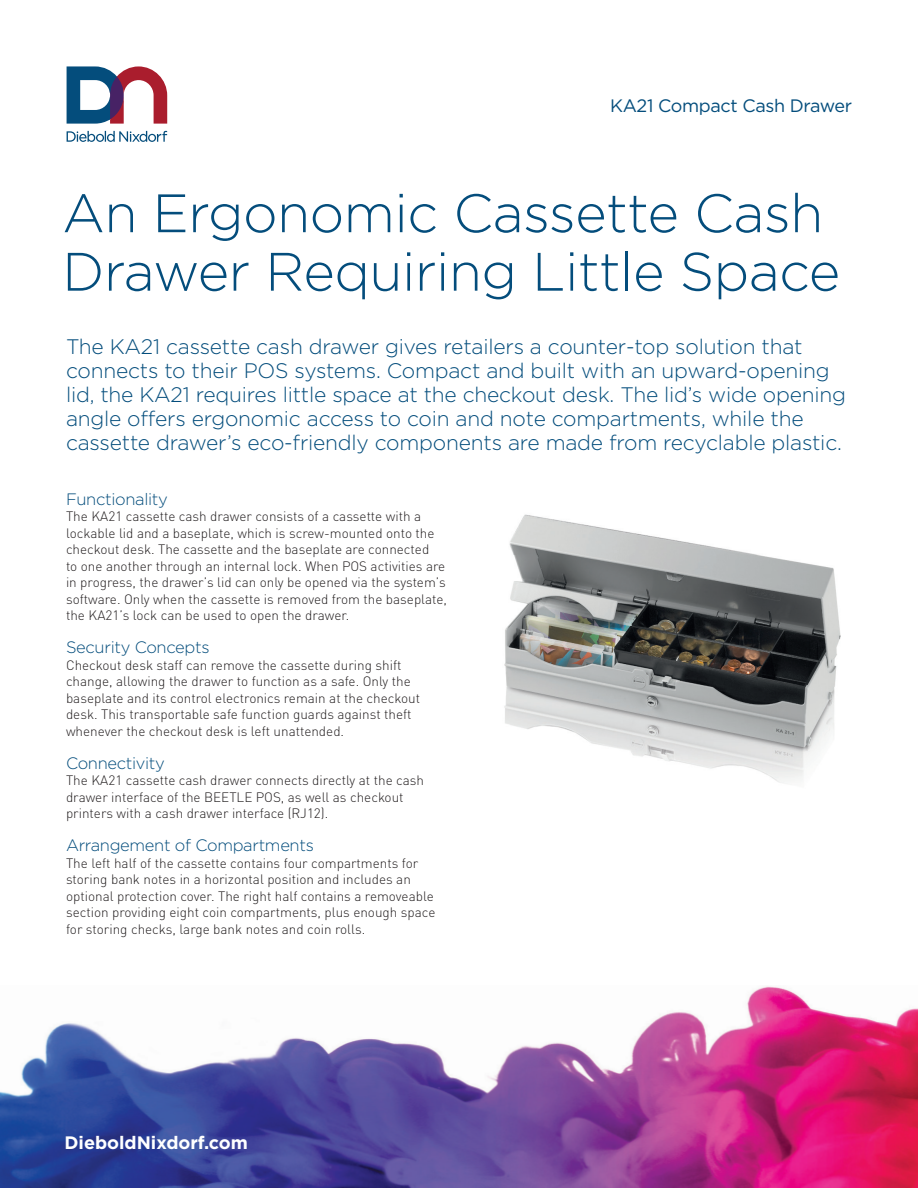
<style>
.page{position:relative;width:918px;height:1188px;background:#fff}
.page>*{position:absolute;margin:0;border:0;box-sizing:border-box;transform-origin:0 0}
.t1{font:300 54px/58.5px "Gotham";letter-spacing:-.01em;color:#044d7c}
.t2{font:300 21px/24px "Gotham";letter-spacing:-.01em;color:#044d7c}
.t3{font:18px "Gotham";letter-spacing:-.02em;color:#044d7c}
.t4{font:700 18px "Gotham";color:#fff}
.t5{font:300 16.5px "Gotham";letter-spacing:-.02em;color:#044d7c}
.t6{font:300 13.5px/16.5px "DIN Pro";color:#231f20}
</style>
<div class="page">
<img style="left:0;top:986px;width:918px;height:202px">
<svg style="left:67px;top:66px;width:100px;height:58px"></svg>
<svg style="left:67px;top:131px;width:100px;height:11px"></svg>
<img style="left:504px;top:514px;width:337px;height:269px">
<h3 class="t3" style="left:610px;top:95px;width:243px">KA21 Compact Cash Drawer</h3>
<h1 class="t1" style="left:62px;top:183px;width:779px">An Ergonomic Cassette Cash<br>Drawer Requiring Little Space</h1>
<p class="t2" style="left:66px;top:335px;width:781px">The KA21 cassette cash drawer gives retailers a counter-top solution that connects to their POS systems. Compact and built with an upward-opening lid, the KA21 requires little space at the checkout desk. The lid’s wide opening angle offers ergonomic access to coin and note compartments, while the cassette drawer’s eco-friendly components are made from recyclable plastic.</p>
<p class="t5" style="left:66px;top:490px;width:103px">Functionality</p>
<p class="t6" style="left:66px;top:507px;width:383px">The KA21 cassette cash drawer consists of a cassette with a lockable lid and a baseplate, which is screw-mounted onto the checkout desk. The cassette and the baseplate are connected<br>to one another through an internal lock. When POS activities are in progress, the drawer’s lid can only be opened via the system’s software. Only when the cassette is removed from the baseplate, the KA21’s lock can be used to open the drawer.</p>
<p class="t5" style="left:66px;top:638px;width:145px">Security Concepts</p>
<p class="t6" style="left:66px;top:656px;width:356px">Checkout desk staff can remove the cassette during shift change, allowing the drawer to function as a safe. Only the baseplate and its control electronics remain at the checkout desk. This transportable safe function guards against theft whenever the checkout desk is left unattended.</p>
<p class="t5" style="left:66px;top:754px;width:100px">Connectivity</p>
<p class="t6" style="left:66px;top:771px;width:360px">The KA21 cassette cash drawer connects directly at the cash drawer interface of the BEETLE POS, as well as checkout printers with a cash drawer interface (RJ12).</p>
<p class="t5" style="left:66px;top:836px;width:249px">Arrangement of Compartments</p>
<p class="t6" style="left:66px;top:854px;width:371px">The left half of the cassette contains four compartments for storing bank notes in a horizontal position and includes an optional protection cover. The right half contains a removeable section providing eight coin compartments, plus enough space for storing checks, large bank notes and coin rolls.</p>
<h3 class="t4" style="left:64px;top:1133px;width:185px">DieboldNixdorf.com</h3>
</div>
